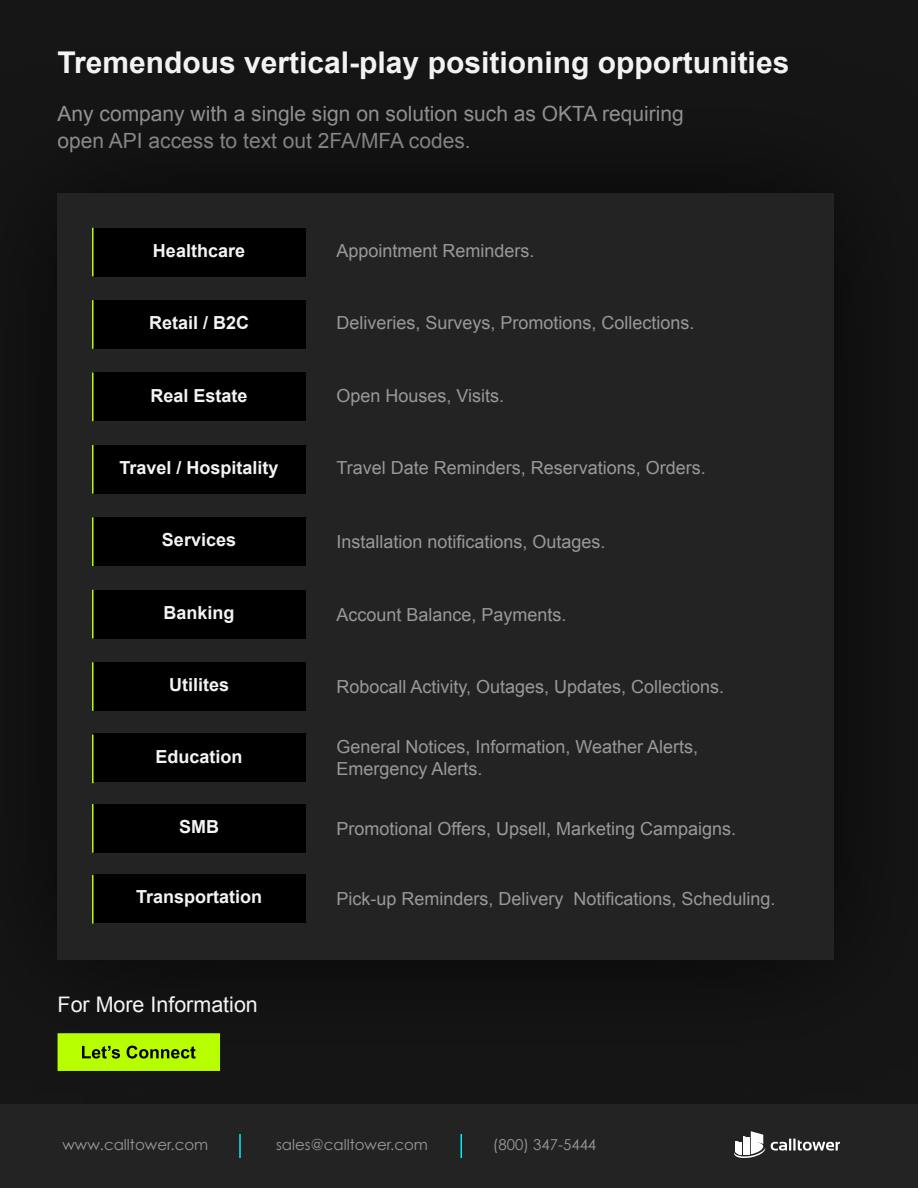
<style>
.page{position:relative;width:918px;height:1188px;background:#161616}
.page>*{position:absolute;margin:0;border:0;box-sizing:border-box;transform-origin:0 0}
.t1{font:700 30px "Arial";color:#f4f4f4}
.t2{font:21.45px "Arial";color:#f4f4f4}
.t3{font:21px/27.6px "Arial";color:#999}
.t4{font:18px/21.6px "Arial";color:#999}
.t5{font:700 18px "Arial";color:#f4f4f4}
.t6{font:15px "Century Gothic";color:#999}
</style>
<div class="page">
<div style="left:0;top:1104px;width:918px;height:84px;background:#232323"></div>
<svg style="left:734px;top:1131px;width:106px;height:27px"></svg>
<hr style="left:239px;top:1134px;width:2px;height:24px;background:#00edfb">
<hr style="left:460px;top:1134px;width:2px;height:24px;background:#00edfb">
<div style="left:58px;top:193px;width:776px;height:766px;background:#232323"></div>
<div style="left:93px;top:228px;width:212px;height:48px;background:#000"></div>
<div style="left:93px;top:300px;width:212px;height:49px;background:#000"></div>
<div style="left:93px;top:373px;width:212px;height:48px;background:#000"></div>
<div style="left:93px;top:445px;width:212px;height:49px;background:#000"></div>
<div style="left:93px;top:517px;width:212px;height:49px;background:#000"></div>
<div style="left:93px;top:590px;width:212px;height:48px;background:#000"></div>
<div style="left:93px;top:662px;width:212px;height:49px;background:#000"></div>
<div style="left:93px;top:804px;width:212px;height:49px;background:#000"></div>
<div style="left:93px;top:874px;width:212px;height:49px;background:#000"></div>
<div style="left:93px;top:734px;width:212px;height:48px;background:#000"></div>
<hr style="left:92px;top:228px;width:2px;height:48px;background:#b7ff00">
<hr style="left:92px;top:300px;width:2px;height:49px;background:#b7ff00">
<hr style="left:92px;top:373px;width:2px;height:48px;background:#b7ff00">
<hr style="left:92px;top:445px;width:2px;height:49px;background:#b7ff00">
<hr style="left:92px;top:517px;width:2px;height:49px;background:#b7ff00">
<hr style="left:92px;top:590px;width:2px;height:48px;background:#b7ff00">
<hr style="left:92px;top:662px;width:2px;height:49px;background:#b7ff00">
<hr style="left:92px;top:735px;width:2px;height:48px;background:#b7ff00">
<hr style="left:92px;top:804px;width:2px;height:49px;background:#b7ff00">
<hr style="left:92px;top:875px;width:2px;height:49px;background:#b7ff00">
<svg style="left:58px;top:1033px;width:162px;height:38px"></svg>
<h1 class="t1" style="left:58px;top:43px;width:733px">Tremendous vertical-play positioning opportunities</h1>
<p class="t3" style="left:58px;top:100px;width:628px">Any company with a single sign on solution such as OKTA requiring open API access to text out 2FA/MFA codes.</p>
<p class="t5" style="left:153px;top:238px;width:94px">Healthcare</p>
<p class="t4" style="left:336px;top:240px;width:200px">Appointment Reminders.</p>
<p class="t5" style="left:149px;top:311px;width:102px">Retail / B2C</p>
<p class="t4" style="left:336px;top:312px;width:360px">Deliveries, Surveys, Promotions, Collections.</p>
<p class="t5" style="left:150px;top:383px;width:99px">Real Estate</p>
<p class="t4" style="left:336px;top:385px;width:169px">Open Houses, Visits.</p>
<p class="t5" style="left:119px;top:456px;width:161px">Travel / Hospitality</p>
<p class="t5" style="left:162px;top:528px;width:76px">Services</p>
<p class="t4" style="left:336px;top:457px;width:371px">Travel Date Reminders, Reservations, Orders.</p>
<p class="t4" style="left:336px;top:531px;width:271px">Installation notifications, Outages.</p>
<p class="t5" style="left:164px;top:601px;width:73px">Banking</p>
<p class="t4" style="left:336px;top:604px;width:232px">Account Balance, Payments.</p>
<p class="t5" style="left:169px;top:673px;width:62px">Utilites</p>
<p class="t4" style="left:336px;top:676px;width:389px">Robocall Activity, Outages, Updates, Collections.</p>
<p class="t5" style="left:156px;top:744px;width:89px">Education</p>
<p class="t4" style="left:336px;top:736px;width:363px">General Notices, Information, Weather Alerts,<br>Emergency Alerts.</p>
<p class="t5" style="left:179px;top:815px;width:41px">SMB</p>
<p class="t4" style="left:336px;top:818px;width:401px">Promotional Offers, Upsell, Marketing Campaigns.</p>
<p class="t5" style="left:136px;top:885px;width:128px">Transportation</p>
<p class="t4" style="left:336px;top:888px;width:441px">Pick-up Reminders, Delivery Notifications, Scheduling.</p>
<p class="t2" style="left:58px;top:991px;width:202px">For More Information</p>
<p class="t6" style="left:62px;top:1134px;width:147px">www.calltower.com</p>
<p class="t6" style="left:276px;top:1134px;width:153px">sales@calltower.com</p>
<p class="t6" style="left:493px;top:1134px;width:105px">(800) 347-5444</p>
</div>
